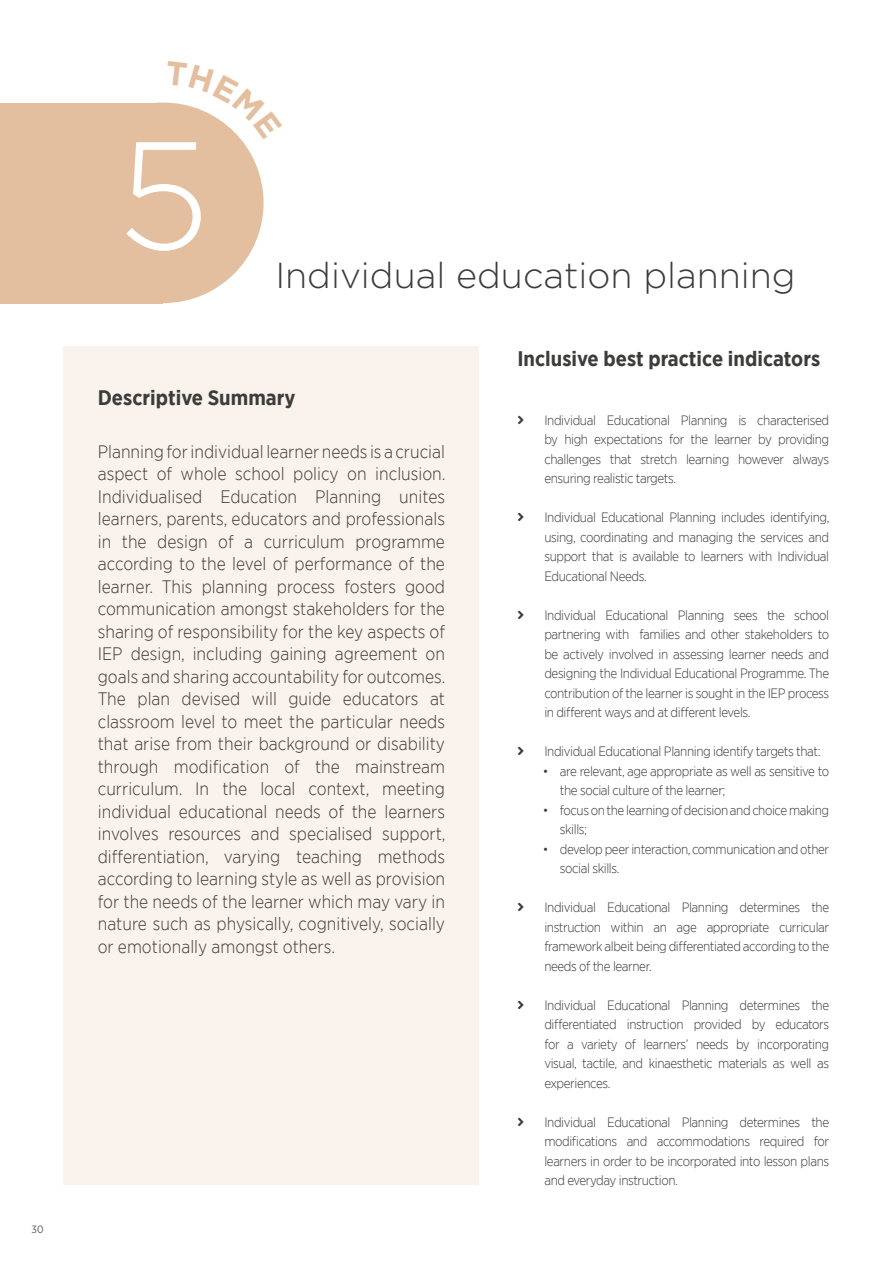
<style>
.page{position:relative;width:893px;height:1263px;background:#fff}
.page>*{position:absolute;margin:0;border:0;box-sizing:border-box;transform-origin:0 0}
.t1{font:300 152.55px "Gotham";color:#fff}
.t2{font:300 36px "Gotham";color:#3c3c3b}
.t3{font:700 21px "Gotham Narrow";color:#3c3c3b}
.t4{font:300 18px/22.5px "Gotham Narrow";color:#3c3c3b;text-align:justify}
.t5{font:300 13.5px/19.5px "Gotham Narrow";letter-spacing:-.03em;color:#3c3c3b;text-align:justify}
.t6{font:10.5px "Gotham Narrow";color:#575756}
</style>
<div class="page">
<div style="left:0;top:103px;width:162px;height:200px;background:#e4bf9f"></div>
<div style="left:63px;top:103px;width:201px;height:200px;background:#e4bf9f;border-radius:50%"></div>
<div style="left:64px;top:346px;width:415px;height:839px;background:#faf2ec"></div>
<svg style="left:166px;top:102px;width:75px;height:37px"></svg>
<p class="t6" style="left:32px;top:1223px;width:13px">30</p>
<h1 class="t1" style="left:118px;top:99px;width:94px">5</h1>
<h2 class="t2" style="left:275px;top:253px;width:522px">Individual education planning</h2>
<h3 class="t3" style="left:517px;top:345px;width:304px">Inclusive best practice indicators</h3>
<h3 class="t3" style="left:98px;top:384px;width:199px">Descriptive Summary</h3>
<p class="t4" style="left:98px;top:439px;width:349px">Planning for individual learner needs is a crucial aspect of whole school policy on inclusion.<br>Individualised Education Planning unites learners, parents, educators and professionals in the design of a curriculum programme according to the level of performance of the learner. This planning process fosters good communication amongst stakeholders for the sharing of responsibility for the key aspects of IEP design, including gaining agreement on goals and sharing accountability for outcomes.<br>The plan devised will guide educators at classroom level to meet the particular needs that arise from their background or disability through modification of the mainstream curriculum. In the local context, meeting individual educational needs of the learners involves resources and specialised support, differentiation, varying teaching methods according to learning style as well as provision for the needs of the learner which may vary in nature such as physically, cognitively, socially or emotionally amongst others.</p>
<p class="t5" style="left:544px;top:410px;width:286px">Individual Educational Planning is characterised by high expectations for the learner by providing challenges that stretch learning however always ensuring realistic targets.</p>
<p class="t5" style="left:544px;top:507px;width:287px">Individual Educational Planning includes identifying, using, coordinating and managing the services and support that is available to learners with Individual Educational Needs.</p>
<p class="t5" style="left:544px;top:605px;width:286px">Individual Educational Planning sees the school partnering with families and other stakeholders to be actively involved in assessing learner needs and designing the Individual Educational Programme. The contribution of the learner is sought in the IEP process in different ways and at different levels.</p>
<p class="t5" style="left:544px;top:741px;width:278px">Individual Educational Planning identify targets that:</p>
<p class="t5" style="left:560px;top:761px;width:271px;text-indent:-17px">• are relevant, age appropriate as well as sensitive to the social culture of the learner;</p>
<p class="t5" style="left:560px;top:800px;width:271px;text-indent:-17px">• focus on the learning of decision and choice making skills;</p>
<p class="t5" style="left:560px;top:839px;width:271px;text-indent:-17px">• develop peer interaction, communication and other social skills.</p>
<p class="t5" style="left:544px;top:897px;width:286px">Individual Educational Planning determines the instruction within an age appropriate curricular framework albeit being differentiated according to the needs of the learner.</p>
<p class="t5" style="left:544px;top:995px;width:286px">Individual Educational Planning determines the differentiated instruction provided by educators for a variety of learners’ needs by incorporating visual, tactile, and kinaesthetic materials as well as experiences.</p>
<p class="t5" style="left:544px;top:1112px;width:286px">Individual Educational Planning determines the modifications and accommodations required for learners in order to be incorporated into lesson plans and everyday instruction.</p>
</div>
